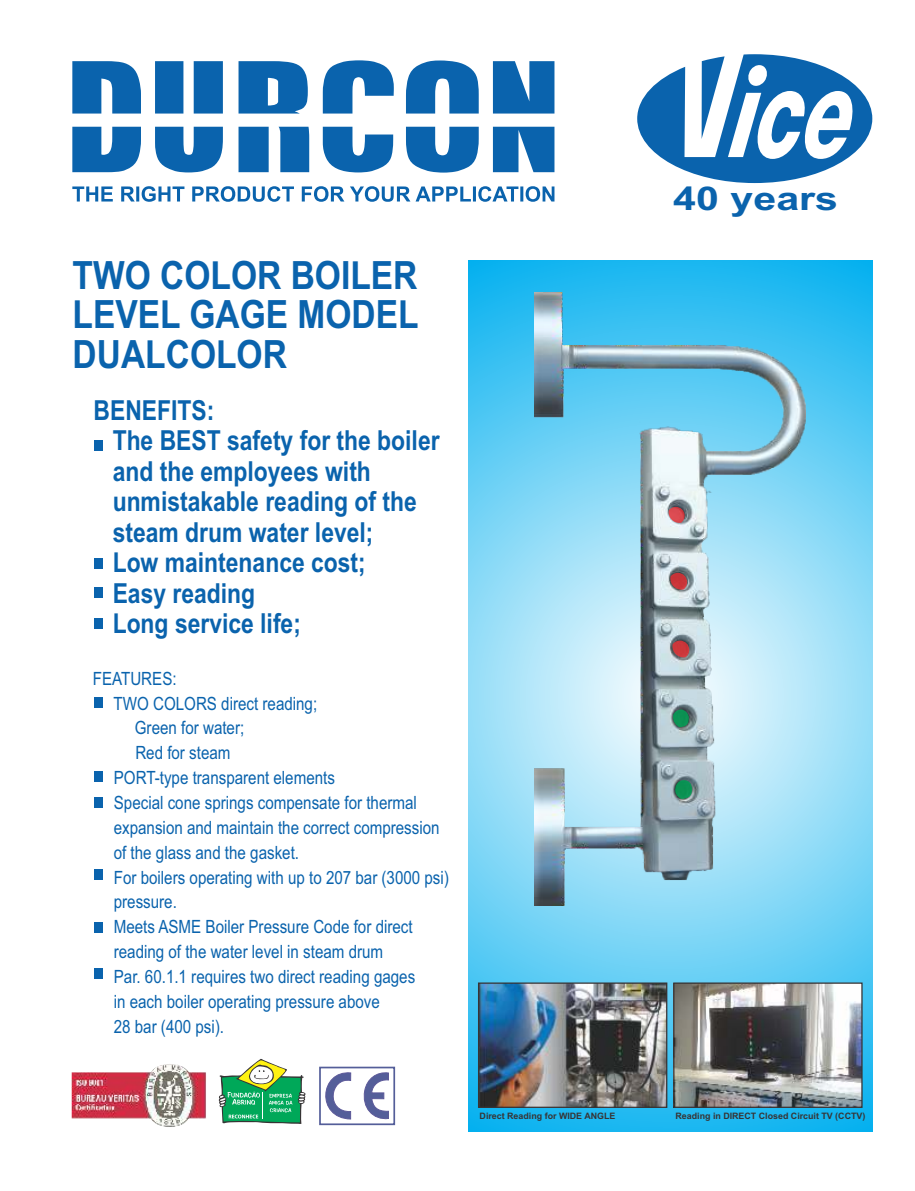
<style>
.page{position:relative;width:915px;height:1191px;background:#fff}
.page>*{position:absolute;margin:0;border:0;box-sizing:border-box;transform-origin:0 0}
.t1{font:700 39px/39.5px "Arial";color:#0a63ad;text-align:justify;scale:.86 1}
.t2{font:700 32.7px "Arial";color:#0a63ad;scale:1.26 1}
.t3{font:700 27.6px/30.5px "Arial";color:#0a63ad;scale:.83 1}
.t4{font:18.3px "Arial";color:#0a63ad;scale:.83 1}
.t5{font:700 8.85px "Arial";color:#373435}
</style>
<div class="page">
<svg style="left:468px;top:260px;width:404px;height:871px"></svg>
<svg style="left:637px;top:54px;width:235px;height:129px"></svg>
<svg style="left:72px;top:60px;width:482px;height:113px;fill:#0a63ad"></svg>
<div style="left:94px;top:441px;width:9px;height:10px;background:#0a63ad"></div>
<div style="left:94px;top:558px;width:9px;height:10px;background:#0a63ad"></div>
<div style="left:94px;top:697px;width:9px;height:10px;background:#0a63ad"></div>
<div style="left:94px;top:771px;width:9px;height:10px;background:#0a63ad"></div>
<div style="left:94px;top:797px;width:9px;height:10px;background:#0a63ad"></div>
<div style="left:94px;top:968px;width:9px;height:10px;background:#0a63ad"></div>
<div style="left:94px;top:869px;width:9px;height:10px;background:#0a63ad"></div>
<div style="left:94px;top:923px;width:9px;height:10px;background:#0a63ad"></div>
<div style="left:94px;top:587px;width:9px;height:10px;background:#0a63ad"></div>
<div style="left:94px;top:618px;width:9px;height:10px;background:#0a63ad"></div>
<div style="left:319px;top:1066px;width:76px;height:59px;border:2px solid #545e99"></div>
<svg style="left:319px;top:1070px;width:32px;height:49px"></svg>
<svg style="left:363px;top:1072px;width:25px;height:48px"></svg>
<svg style="left:218px;top:1058px;width:88px;height:65px"></svg>
<img style="left:151px;top:1064px;width:38px;height:63px">
<svg style="left:72px;top:186px;width:482px;height:16px"></svg>
<img style="left:480px;top:984px;width:185px;height:122px">
<div style="left:478px;top:982px;width:189px;height:126px;border:1px solid #373435"></div>
<img style="left:675px;top:984px;width:185px;height:122px">
<div style="left:673px;top:982px;width:189px;height:126px;border:1px solid #373435"></div>
<img style="left:534px;top:292px;width:271px;height:613px">
<svg style="left:668px;top:507px;width:16px;height:16px"></svg>
<svg style="left:670px;top:573px;width:17px;height:16px"></svg>
<svg style="left:672px;top:640px;width:17px;height:17px"></svg>
<svg style="left:672px;top:709px;width:16px;height:18px"></svg>
<svg style="left:671px;top:779px;width:20px;height:20px"></svg>
<h1 class="t1" style="left:73px;top:259px;width:404px">TWO COLOR BOILER LEVEL GAGE MODEL DUALCOLOR</h1>
<h3 class="t3" style="left:113px;top:397px;width:395px;text-indent:-19px">BENEFITS:<br>The BEST safety for the boiler and the employees with unmistakable reading of the steam drum water level;<br>Low maintenance cost;<br>Easy reading<br>Long service life;</h3>
<p class="t4" style="left:93px;top:671px;width:102px">FEATURES:</p>
<p class="t4" style="left:113px;top:696px;width:247px">TWO COLORS direct reading;</p>
<p class="t4" style="left:135px;top:721px;width:133px">Green for water;</p>
<p class="t4" style="left:135px;top:746px;width:116px">Red for steam</p>
<p class="t4" style="left:114px;top:771px;width:268px">PORT-type transparent elements</p>
<p class="t4" style="left:114px;top:795px;width:366px">Special cone springs compensate for thermal</p>
<p class="t4" style="left:114px;top:820px;width:394px">expansion and maintain the correct compression</p>
<p class="t4" style="left:114px;top:845px;width:225px">of the glass and the gasket.</p>
<p class="t4" style="left:114px;top:870px;width:405px">For boilers operating with up to 207 bar (3000 psi)</p>
<p class="t4" style="left:114px;top:895px;width:78px">pressure.</p>
<p class="t4" style="left:114px;top:920px;width:361px">Meets ASME Boiler Pressure Code for direct</p>
<p class="t4" style="left:114px;top:945px;width:326px">reading of the water level in steam drum</p>
<p class="t4" style="left:114px;top:969px;width:364px">Par. 60.1.1 requires two direct reading gages</p>
<p class="t4" style="left:114px;top:994px;width:322px">in each boiler operating pressure above</p>
<p class="t4" style="left:114px;top:1019px;width:134px">28 bar (400 psi).</p>
<h2 class="t2" style="left:673px;top:186px;width:132px">40 years</h2>
<p class="t5" style="left:479px;top:1112px;width:137px">Direct Reading for WIDE ANGLE</p>
<p class="t5" style="left:675px;top:1112px;width:191px">Reading in DIRECT Closed Circuit TV (CCTV)</p>
</div>
